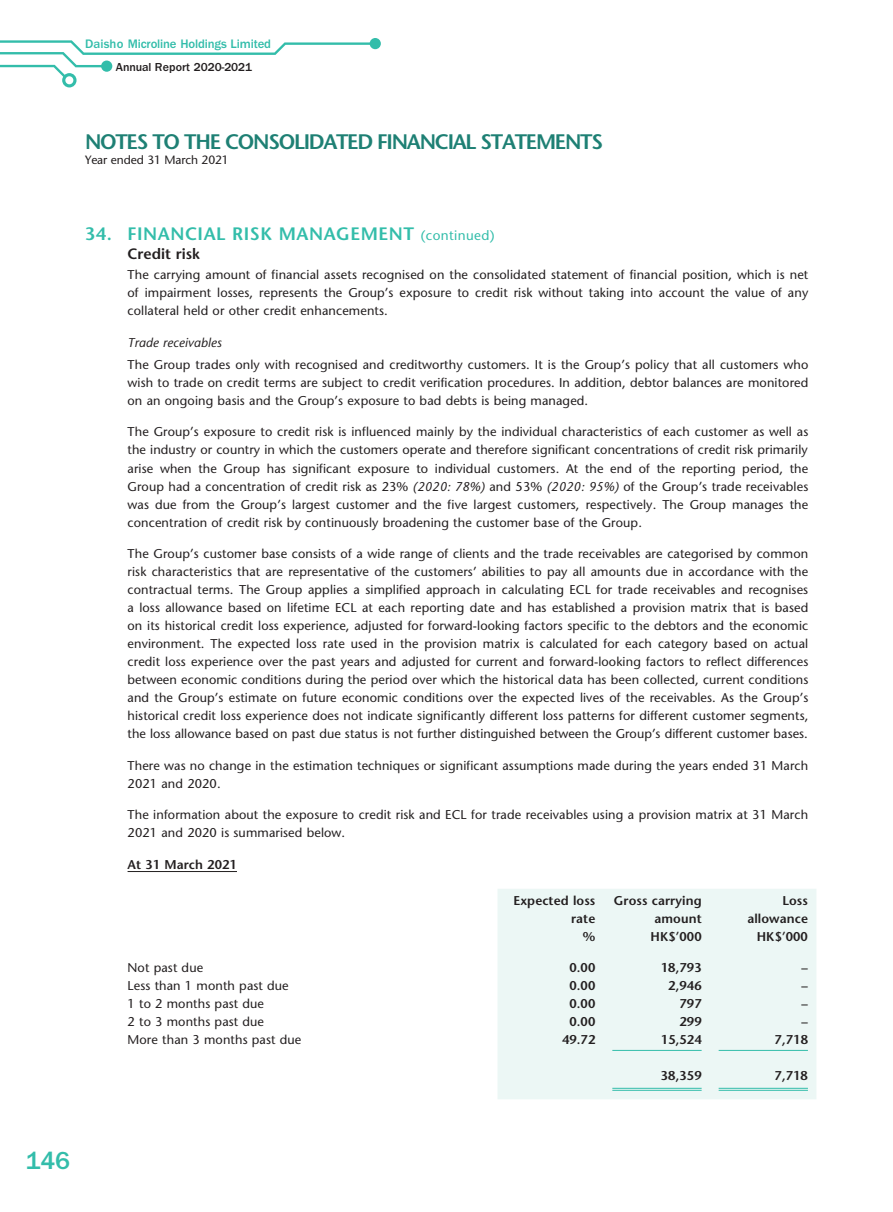
<style>
.page{position:relative;width:893px;height:1212px;background:#fff}
.page>*{position:absolute;margin:0;border:0;box-sizing:border-box;transform-origin:0 0}
.t1{font:500 25.5px "ITC Franklin Gothic Std";color:#33bdaa}
.t2{font:600 21px "Stone Sans Std";letter-spacing:-.06em;color:#1e8074}
.t3{font:600 18px "Stone Sans Std";letter-spacing:.03em;color:#33bdaa}
.t4{font:600 15px "Stone Sans Std";color:#231f20}
.t5{font:500 12.75px/18px "Stone Sans Std";letter-spacing:.01em;color:#231f20;text-align:justify}
.t6{font:600 12.75px/18px "Stone Sans Std";letter-spacing:.01em;color:#231f20;text-align:right}
.t7{font:500 12.75px "ITC Franklin Gothic Std";letter-spacing:-.01em;color:#33bdaa}
.t8{font:italic 500 12.75px "Stone Sans Std";letter-spacing:.01em;color:#231f20}
.t9{font:500 12px "ITC Franklin Gothic Std";letter-spacing:-.01em;color:#231f20}
.t10{font:500 12px "Stone Sans Std";letter-spacing:-.01em;color:#231f20}
.s1{font-weight:500;font-size:13.5px}
.s2{font-style:italic}
</style>
<div class="page">
<svg style="left:0;top:40px;width:376px;height:47px"></svg>
<div style="left:101px;top:61px;width:11px;height:11px;background:#33bdaa;border-radius:50%"></div>
<div style="left:370px;top:38px;width:11px;height:11px;background:#33bdaa;border-radius:50%"></div>
<hr style="left:128px;top:871px;width:109px;height:1px;background:#231f20">
<div style="left:498px;top:889px;width:318px;height:210px;background:#ecf7f5"></div>
<hr style="left:612px;top:1050px;width:90px;height:1px;background:#33bdaa">
<hr style="left:719px;top:1050px;width:89px;height:1px;background:#33bdaa">
<hr style="left:612px;top:1088px;width:90px;height:1px;background:#33bdaa">
<hr style="left:612px;top:1090px;width:90px;height:1px;background:#33bdaa">
<hr style="left:719px;top:1088px;width:89px;height:1px;background:#33bdaa">
<hr style="left:719px;top:1090px;width:89px;height:1px;background:#33bdaa">
<p class="t7" style="left:85px;top:37px;width:188px">Daisho Microline Holdings Limited</p>
<p class="t9" style="left:116px;top:60px;width:138px">Annual Report 2020-2021</p>
<h2 class="t2" style="left:85px;top:129px;width:519px">NOTES TO THE CONSOLIDATED FINANCIAL STATEMENTS</h2>
<p class="t10" style="left:85px;top:153px;width:145px">Year ended 31 March 2021</p>
<h3 class="t3" style="left:85px;top:223px;width:411px">34. FINANCIAL RISK MANAGEMENT <span class="s1">(continued)</span></h3>
<p class="t4" style="left:128px;top:245px;width:74px">Credit risk</p>
<p class="t5" style="left:128px;top:266px;width:682px">The carrying amount of financial assets recognised on the consolidated statement of financial position, which is net of impairment losses, represents the Group’s exposure to credit risk without taking into account the value of any collateral held or other credit enhancements.</p>
<p class="t8" style="left:128px;top:335px;width:96px">Trade receivables</p>
<p class="t5" style="left:128px;top:355px;width:682px">The Group trades only with recognised and creditworthy customers. It is the Group’s policy that all customers who wish to trade on credit terms are subject to credit verification procedures. In addition, debtor balances are monitored on an ongoing basis and the Group’s exposure to bad debts is being managed.</p>
<p class="t5" style="left:128px;top:423px;width:682px">The Group’s exposure to credit risk is influenced mainly by the individual characteristics of each customer as well as the industry or country in which the customers operate and therefore significant concentrations of credit risk primarily arise when the Group has significant exposure to individual customers. At the end of the reporting period, the Group had a concentration of credit risk as 23% <span class="s2">(2020: 78%)</span> and 53% <span class="s2">(2020: 95%)</span> of the Group’s trade receivables was due from the Group’s largest customer and the five largest customers, respectively. The Group manages the concentration of credit risk by continuously broadening the customer base of the Group.</p>
<p class="t5" style="left:128px;top:545px;width:682px">The Group’s customer base consists of a wide range of clients and the trade receivables are categorised by common risk characteristics that are representative of the customers’ abilities to pay all amounts due in accordance with the contractual terms. The Group applies a simplified approach in calculating ECL for trade receivables and recognises a loss allowance based on lifetime ECL at each reporting date and has established a provision matrix that is based on its historical credit loss experience, adjusted for forward-looking factors specific to the debtors and the economic environment. The expected loss rate used in the provision matrix is calculated for each category based on actual credit loss experience over the past years and adjusted for current and forward-looking factors to reflect differences between economic conditions during the period over which the historical data has been collected, current conditions and the Group’s estimate on future economic conditions over the expected lives of the receivables. As the Group’s historical credit loss experience does not indicate significantly different loss patterns for different customer segments, the loss allowance based on past due status is not further distinguished between the Group’s different customer bases.</p>
<p class="t5" style="left:128px;top:756px;width:682px">There was no change in the estimation techniques or significant assumptions made during the years ended 31 March<br>2021 and 2020.</p>
<p class="t5" style="left:128px;top:806px;width:682px">The information about the exposure to credit risk and ECL for trade receivables using a provision matrix at 31 March<br>2021 and 2020 is summarised below.</p>
<p class="t6" style="left:128px;top:855px;width:111px">At 31 March 2021</p>
<p class="t6" style="left:513px;top:891px;width:84px">Expected loss rate</p>
<p class="t6" style="left:614px;top:891px;width:90px">Gross carrying amount</p>
<p class="t6" style="left:747px;top:891px;width:62px">Loss allowance</p>
<p class="t6" style="left:583px;top:927px;width:14px">%</p>
<p class="t6" style="left:650px;top:927px;width:53px">HK$’000</p>
<p class="t6" style="left:757px;top:927px;width:53px">HK$’000</p>
<p class="t5" style="left:128px;top:958px;width:77px">Not past due</p>
<p class="t6" style="left:569px;top:958px;width:27px">0.00</p>
<p class="t6" style="left:661px;top:958px;width:42px">18,793</p>
<p class="t6" style="left:802px;top:958px;width:8px">–</p>
<p class="t5" style="left:128px;top:976px;width:163px">Less than 1 month past due</p>
<p class="t6" style="left:569px;top:976px;width:27px">0.00</p>
<p class="t6" style="left:668px;top:976px;width:35px">2,946</p>
<p class="t6" style="left:802px;top:976px;width:8px">–</p>
<p class="t5" style="left:128px;top:995px;width:138px">1 to 2 months past due</p>
<p class="t6" style="left:569px;top:994px;width:27px">0.00</p>
<p class="t6" style="left:679px;top:994px;width:24px">797</p>
<p class="t6" style="left:802px;top:994px;width:8px">–</p>
<p class="t5" style="left:128px;top:1013px;width:138px">2 to 3 months past due</p>
<p class="t6" style="left:569px;top:1012px;width:27px">0.00</p>
<p class="t6" style="left:679px;top:1012px;width:24px">299</p>
<p class="t6" style="left:802px;top:1012px;width:8px">–</p>
<p class="t5" style="left:128px;top:1031px;width:175px">More than 3 months past due</p>
<p class="t6" style="left:562px;top:1030px;width:35px">49.72</p>
<p class="t6" style="left:661px;top:1030px;width:42px">15,524</p>
<p class="t6" style="left:775px;top:1030px;width:35px">7,718</p>
<p class="t6" style="left:661px;top:1066px;width:42px">38,359</p>
<p class="t6" style="left:774px;top:1066px;width:35px">7,718</p>
<h1 class="t1" style="left:26px;top:1146px;width:46px">146</h1>
</div>
